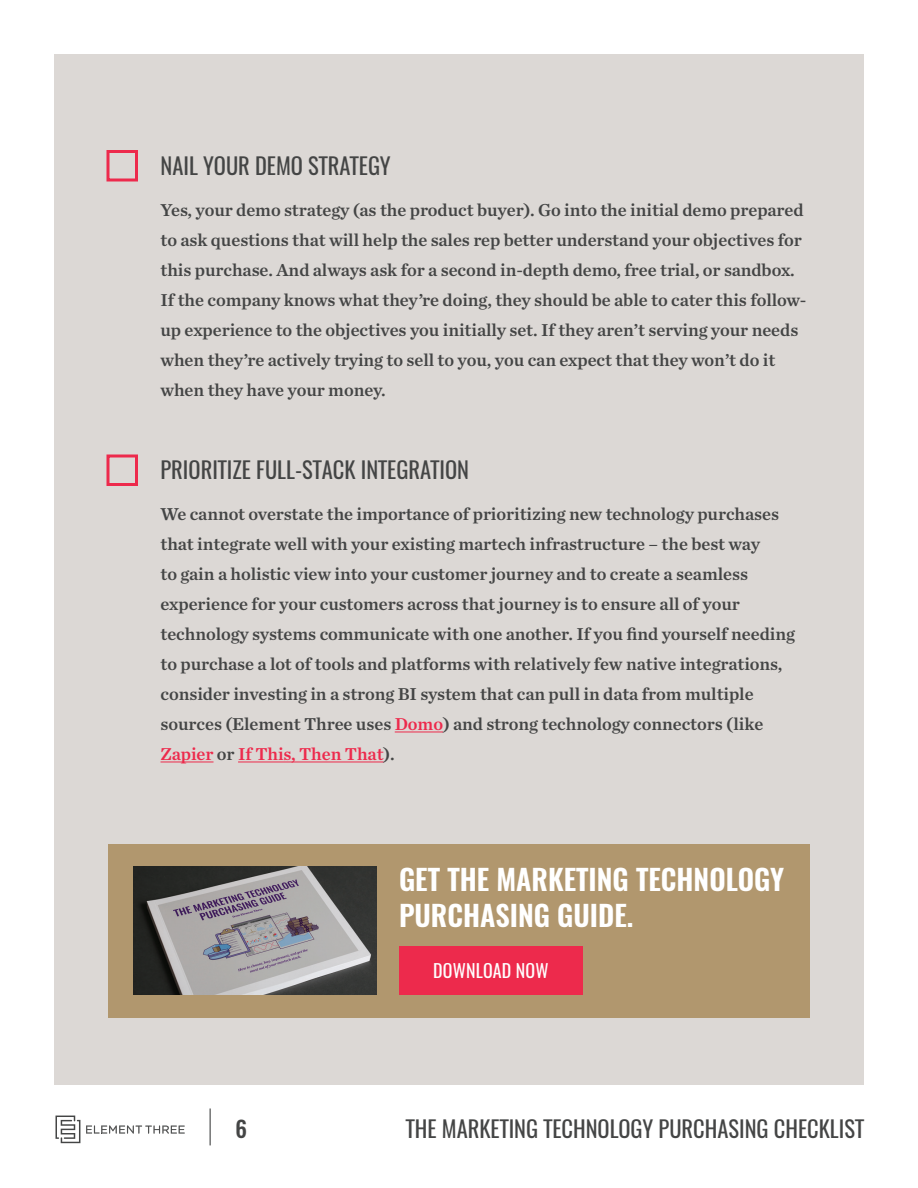
<style>
.page{position:relative;width:918px;height:1188px;background:#fff}
.page>*{position:absolute;margin:0;border:0;box-sizing:border-box;transform-origin:0 0}
.t1{font:600 28.5px/36px "Oswald";color:#fff}
.t2{font:22.5px "Oswald";color:#444545}
.t3{font:500 22.5px "Oswald";color:#444545}
.t4{font:18px/30px "Chronicle Text G1 Semi";letter-spacing:-.005em;color:#444545}
.t5{font:18px "Oswald";letter-spacing:.01em;color:#fff}
.s1{color:#ed2a4c}
</style>
<div class="page">
<div style="left:54px;top:54px;width:810px;height:1030px;background:#dcd8d5"></div>
<hr style="left:210px;top:1108px;width:1px;height:37px;background:#444545">
<svg style="left:56px;top:1116px;width:24px;height:27px"></svg>
<svg style="left:86px;top:1125px;width:99px;height:9px"></svg>
<div style="left:106px;top:150px;width:32px;height:32px;border:3px solid #ed2a4c"></div>
<hr style="left:395px;top:732px;width:48px;height:1px;background:#ed2a4c">
<hr style="left:160px;top:762px;width:54px;height:1px;background:#ed2a4c">
<hr style="left:238px;top:762px;width:146px;height:1px;background:#ed2a4c">
<div style="left:106px;top:454px;width:32px;height:32px;border:3px solid #ed2a4c"></div>
<div style="left:108px;top:844px;width:702px;height:174px;background:#b1976e"></div>
<img style="left:134px;top:867px;width:242px;height:127px">
<div style="left:399px;top:946px;width:184px;height:48px;background:#ed2a4c"></div>
<p class="t2" style="left:160px;top:150px;width:232px">NAIL YOUR DEMO STRATEGY</p>
<p class="t4" style="left:160px;top:194px;width:647px">Yes, your demo strategy (as the product buyer). Go into the initial demo prepared to ask questions that will help the sales rep better understand your objectives for this purchase. And always ask for a second in-depth demo, free trial, or sandbox.<br>If the company knows what they’re doing, they should be able to cater this follow&shy;up experience to the objectives you initially set. If they aren’t serving your needs when they’re actively trying to sell to you, you can expect that they won’t do it when they have your money.</p>
<p class="t2" style="left:160px;top:454px;width:310px">PRIORITIZE FULL-STACK INTEGRATION</p>
<p class="t4" style="left:160px;top:498px;width:636px">We cannot overstate the importance of prioritizing new technology purchases that integrate well with your existing martech infrastructure – the best way<br>to gain a holistic view into your customer journey and to create a seamless experience for your customers across that journey is to ensure all of your technology systems communicate with one another. If you find yourself needing to purchase a lot of tools and platforms with relatively few native integrations, consider investing in a strong BI system that can pull in data from multiple sources (Element Three uses <span class="s1">Domo</span>) and strong technology connectors (like <span class="s1">Zapier</span> or <span class="s1">If This, Then That</span>).</p>
<h1 class="t1" style="left:399px;top:862px;width:387px">GET THE MARKETING TECHNOLOGY<br>PURCHASING GUIDE.</h1>
<p class="t5" style="left:433px;top:959px;width:117px">DOWNLOAD NOW</p>
<p class="t3" style="left:236px;top:1113px;width:13px">6</p>
<p class="t2" style="left:406px;top:1113px;width:460px">THE MARKETING TECHNOLOGY PURCHASING CHECKLIST</p>
</div>
